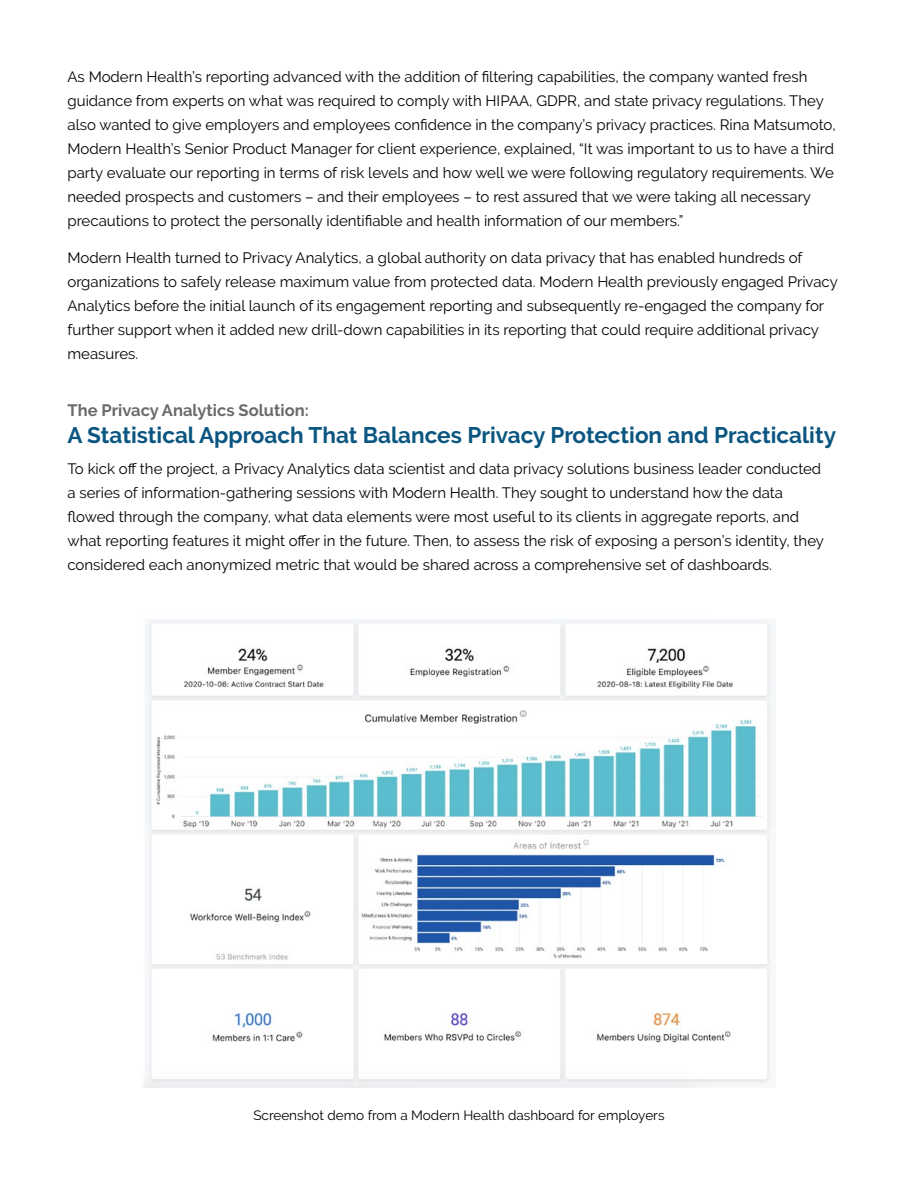
<style>
.page{position:relative;width:918px;height:1188px;background:#fff}
.page>*{position:absolute;margin:0;border:0;box-sizing:border-box;transform-origin:0 0}
.t1{font:700 22.5px "Raleway";color:#0b5681}
.t2{font:700 16.5px "Raleway";color:#6a6a6a}
.t3{font:15px/24px "Raleway";color:#000}
.t4{font:13.5px "Raleway";color:#000}
</style>
<div class="page">
<img style="left:142px;top:620px;width:634px;height:467px">
<p class="t3" style="left:68px;top:64px;width:770px">As Modern Health’s reporting advanced with the addition of filtering capabilities, the company wanted fresh guidance from experts on what was required to comply with HIPAA, GDPR, and state privacy regulations. They also wanted to give employers and employees confidence in the company’s privacy practices. Rina Matsumoto, Modern Health’s Senior Product Manager for client experience, explained, “It was important to us to have a third party evaluate our reporting in terms of risk levels and how well we were following regulatory requirements. We needed prospects and customers – and their employees – to rest assured that we were taking all necessary precautions to protect the personally identifiable and health information of our members.”</p>
<p class="t3" style="left:68px;top:246px;width:772px">Modern Health turned to Privacy Analytics, a global authority on data privacy that has enabled hundreds of organizations to safely release maximum value from protected data. Modern Health previously engaged Privacy Analytics before the initial launch of its engagement reporting and subsequently re-engaged the company for further support when it added new drill-down capabilities in its reporting that could require additional privacy measures.</p>
<p class="t2" style="left:68px;top:401px;width:243px">The Privacy Analytics Solution:</p>
<h1 class="t1" style="left:67px;top:422px;width:770px">A Statistical Approach That Balances Privacy Protection and Practicality</h1>
<p class="t3" style="left:68px;top:456px;width:758px">To kick off the project, a Privacy Analytics data scientist and data privacy solutions business leader conducted a series of information-gathering sessions with Modern Health. They sought to understand how the data flowed through the company, what data elements were most useful to its clients in aggregate reports, and what reporting features it might offer in the future. Then, to assess the risk of exposing a person’s identity, they considered each anonymized metric that would be shared across a comprehensive set of dashboards.</p>
<p class="t4" style="left:253px;top:1108px;width:413px">Screenshot demo from a Modern Health dashboard for employers</p>
</div>
